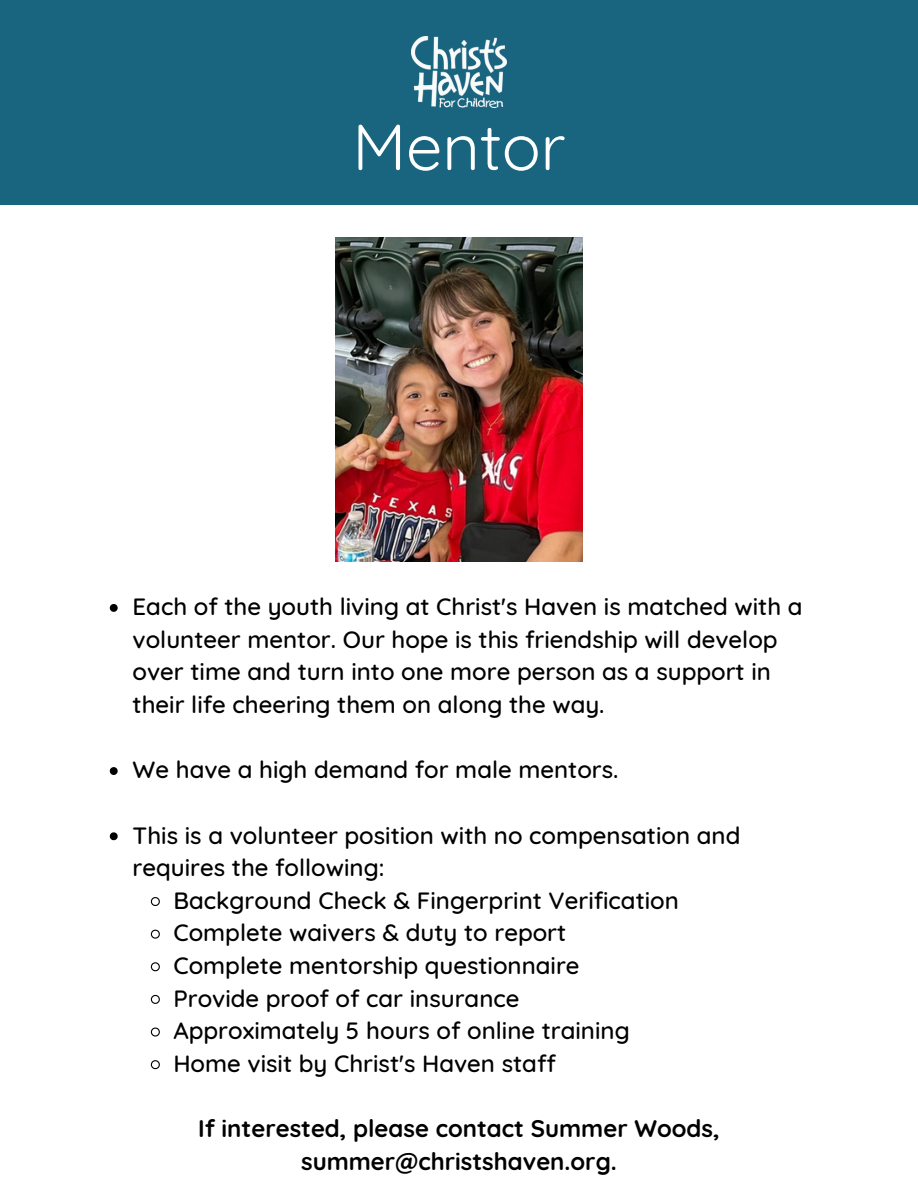
<style>
.page{position:relative;width:918px;height:1188px;background:#fff}
.page>*{position:absolute;margin:0;border:0;box-sizing:border-box;transform-origin:0 0}
.t1{font:64.95px "Quicksand";color:#fff}
.t2{font:500 24px/32.7px "Quicksand";color:#000}
.t3{font:700 24px/32.7px "Quicksand";color:#000;text-align:center}
</style>
<div class="page">
<div style="left:0;top:0;width:918px;height:204px;background:#19647e"></div>
<img style="left:411px;top:37px;width:96px;height:71px">
<svg style="left:110px;top:604px;width:8px;height:8px"></svg>
<svg style="left:110px;top:767px;width:8px;height:8px"></svg>
<svg style="left:110px;top:832px;width:8px;height:8px"></svg>
<svg style="left:150px;top:897px;width:10px;height:9px"></svg>
<svg style="left:150px;top:929px;width:10px;height:10px"></svg>
<svg style="left:150px;top:962px;width:10px;height:10px"></svg>
<svg style="left:150px;top:994px;width:10px;height:10px"></svg>
<svg style="left:150px;top:1027px;width:10px;height:10px"></svg>
<svg style="left:150px;top:1060px;width:10px;height:10px"></svg>
<img style="left:335px;top:237px;width:248px;height:324px">
<p class="t1" style="left:352px;top:105px;width:215px">Mentor</p>
<h1 class="t2" style="left:133px;top:590px;width:672px">Each of the youth living at Christ's Haven is matched with a volunteer mentor. Our hope is this friendship will develop over time and turn into one more person as a support in their life cheering them on along the way.</h1>
<p class="t2" style="left:133px;top:753px;width:488px">We have a high demand for male mentors.</p>
<p class="t2" style="left:133px;top:818px;width:609px">This is a volunteer position with no compensation and requires the following:</p>
<p class="t2" style="left:173px;top:884px;width:507px">Background Check &amp; Fingerprint Verification</p>
<p class="t2" style="left:173px;top:916px;width:394px">Complete waivers &amp; duty to report</p>
<p class="t2" style="left:173px;top:949px;width:408px">Complete mentorship questionnaire</p>
<p class="t2" style="left:173px;top:981px;width:348px">Provide proof of car insurance</p>
<p class="t2" style="left:173px;top:1014px;width:458px">Approximately 5 hours of online training</p>
<p class="t2" style="left:173px;top:1047px;width:384px">Home visit by Christ's Haven staff</p>
<p class="t3" style="left:198px;top:1112px;width:523px">If interested, please contact Summer Woods, summer@christshaven.org.</p>
</div>
